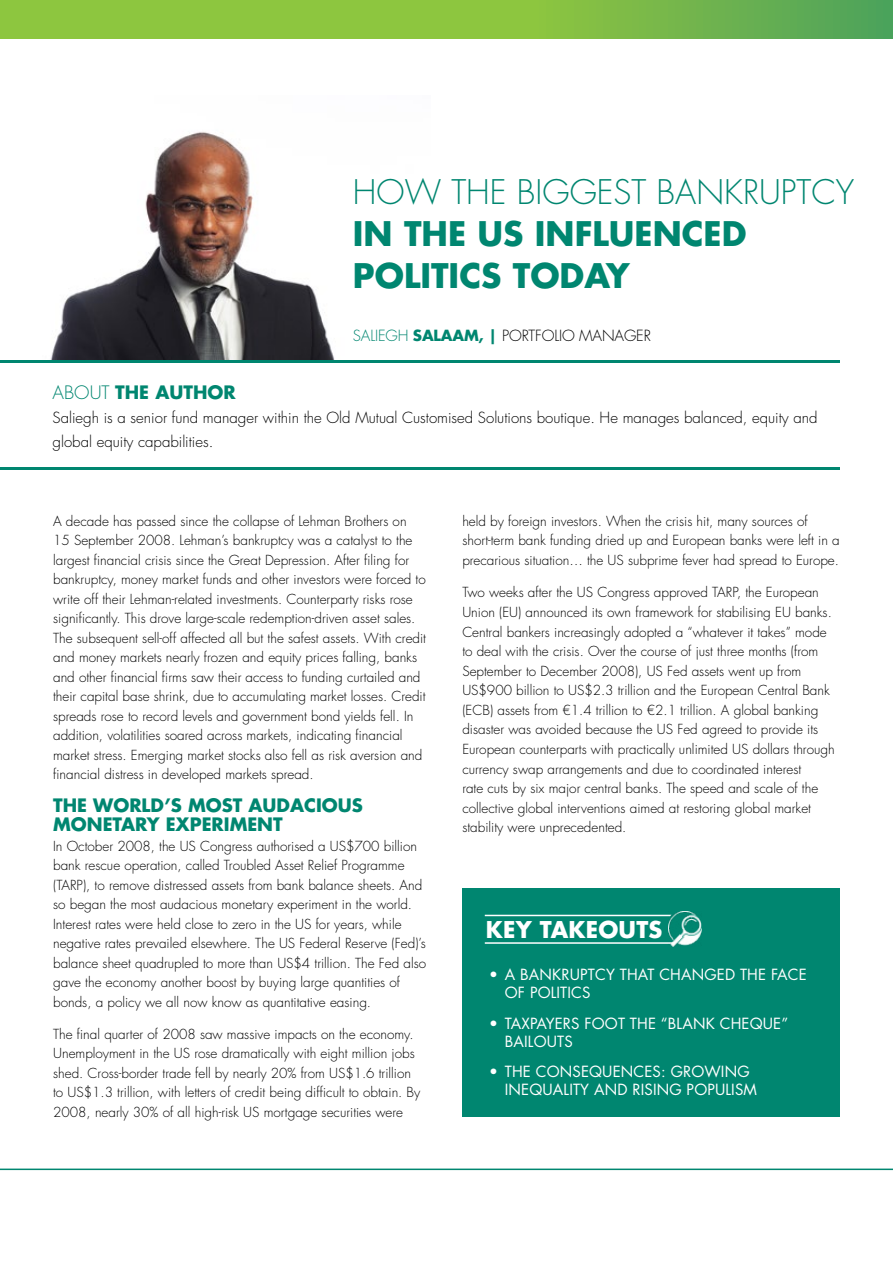
<style>
.page{position:relative;width:893px;height:1263px;background:#fff}
.page>*{position:absolute;margin:0;border:0;box-sizing:border-box;transform-origin:0 0}
.t1{font:700 33px/42px "Futura Std";color:#008670}
.t2{font:300 33px "Futura Std";color:#008670}
.t3{font:700 22.5px "Futura Std";letter-spacing:.01em;color:#fff}
.t4{font:700 18px/19.5px "Futura Std";color:#008670}
.t5{font:300 15px/24px "Futura Std";color:#000}
.t6{font:15px/18px "Futura Std";letter-spacing:.01em;color:#fff}
.t7{font:300 13.5px/19.5px "Futura Std";color:#000}
.s1{color:#008670}
.s2{font-weight:700;color:#008670}
.s3{font-weight:300}
</style>
<div class="page">
<hr style="left:0;top:1168px;width:893px;height:2px;background:#008670">
<svg style="left:0;top:0;width:893px;height:38px;background:#80be45"></svg>
<img style="left:50px;top:132px;width:285px;height:228px">
<hr style="left:0;top:360px;width:839px;height:2px;background:#008670">
<hr style="left:0;top:468px;width:839px;height:2px;background:#008670">
<div style="left:462px;top:888px;width:378px;height:228px;background:#008670"></div>
<svg style="left:485px;top:915px;width:183px;height:1px"></svg>
<svg style="left:485px;top:942px;width:183px;height:2px"></svg>
<img style="left:668px;top:911px;width:33px;height:35px">
<h1 class="t2" style="left:353px;top:172px;width:503px">HOW THE BIGGEST BANKRUPTCY</h1>
<h1 class="t1" style="left:353px;top:212px;width:395px">IN THE US INFLUENCED<br>POLITICS TODAY</h1>
<p class="t5" style="left:353px;top:324px;width:300px"><span class="s1">SALIEGH</span> <span class="s2">SALAAM, |</span> PORTFOLIO MANAGER</p>
<h3 class="t4" style="left:53px;top:382px;width:185px"><span class="s3">ABOUT</span> THE AUTHOR</h3>
<p class="t5" style="left:53px;top:406px;width:767px">Saliegh is a senior fund manager within the Old Mutual Customised Solutions boutique. He manages balanced, equity and global equity capabilities.</p>
<p class="t7" style="left:53px;top:511px;width:374px">A decade has passed since the collapse of Lehman Brothers on 15 September 2008. Lehman’s bankruptcy was a catalyst to the largest financial crisis since the Great Depression. After filing for bankruptcy, money market funds and other investors were forced to write off their Lehman-related investments. Counterparty risks rose significantly. This drove large-scale redemption-driven asset sales.<br>The subsequent sell-off affected all but the safest assets. With credit and money markets nearly frozen and equity prices falling, banks and other financial firms saw their access to funding curtailed and their capital base shrink, due to accumulating market losses. Credit spreads rose to record levels and government bond yields fell. In addition, volatilities soared across markets, indicating financial market stress. Emerging market stocks also fell as risk aversion and financial distress in developed markets spread.</p>
<h3 class="t4" style="left:53px;top:795px;width:311px">THE WORLD’S MOST AUDACIOUS<br>MONETARY EXPERIMENT</h3>
<p class="t7" style="left:53px;top:836px;width:375px">In October 2008, the US Congress authorised a US$700 billion bank rescue operation, called Troubled Asset Relief Programme (TARP), to remove distressed assets from bank balance sheets. And so began the most audacious monetary experiment in the world.<br>Interest rates were held close to zero in the US for years, while negative rates prevailed elsewhere. The US Federal Reserve (Fed)’s balance sheet quadrupled to more than US$4 trillion. The Fed also gave the economy another boost by buying large quantities of bonds, a policy we all now know as quantitative easing.</p>
<p class="t7" style="left:53px;top:1024px;width:369px">The final quarter of 2008 saw massive impacts on the economy.<br>Unemployment in the US rose dramatically with eight million jobs shed. Cross-border trade fell by nearly 20% from US$1.6 trillion to US$1.3 trillion, with letters of credit being difficult to obtain. By 2008, nearly 30% of all high-risk US mortgage securities were</p>
<p class="t7" style="left:462px;top:511px;width:379px">held by foreign investors. When the crisis hit, many sources of short-term bank funding dried up and European banks were left in a precarious situation… the US subprime fever had spread to Europe.</p>
<p class="t7" style="left:462px;top:583px;width:374px">Two weeks after the US Congress approved TARP, the European Union (EU) announced its own framework for stabilising EU banks.<br>Central bankers increasingly adopted a “whatever it takes” mode to deal with the crisis. Over the course of just three months (from September to December 2008), US Fed assets went up from US$900 billion to US$2.3 trillion and the European Central Bank (ECB) assets from €1.4 trillion to €2.1 trillion. A global banking disaster was avoided because the US Fed agreed to provide its European counterparts with practically unlimited US dollars through currency swap arrangements and due to coordinated interest<br>rate cuts by six major central banks. The speed and scale of the collective global interventions aimed at restoring global market stability were unprecedented.</p>
<h2 class="t3" style="left:486px;top:915px;width:178px">KEY TAKEOUTS</h2>
<p class="t6" style="left:505px;top:965px;width:303px;text-indent:-16px">• A BANKRUPTCY THAT CHANGED THE FACE<br>OF POLITICS</p>
<p class="t6" style="left:505px;top:1014px;width:285px;text-indent:-16px">• TAXPAYERS FOOT THE “BLANK CHEQUE”<br>BAILOUTS</p>
<p class="t6" style="left:505px;top:1063px;width:254px;text-indent:-16px">• THE CONSEQUENCES: GROWING<br>INEQUALITY AND RISING POPULISM</p>
</div>
